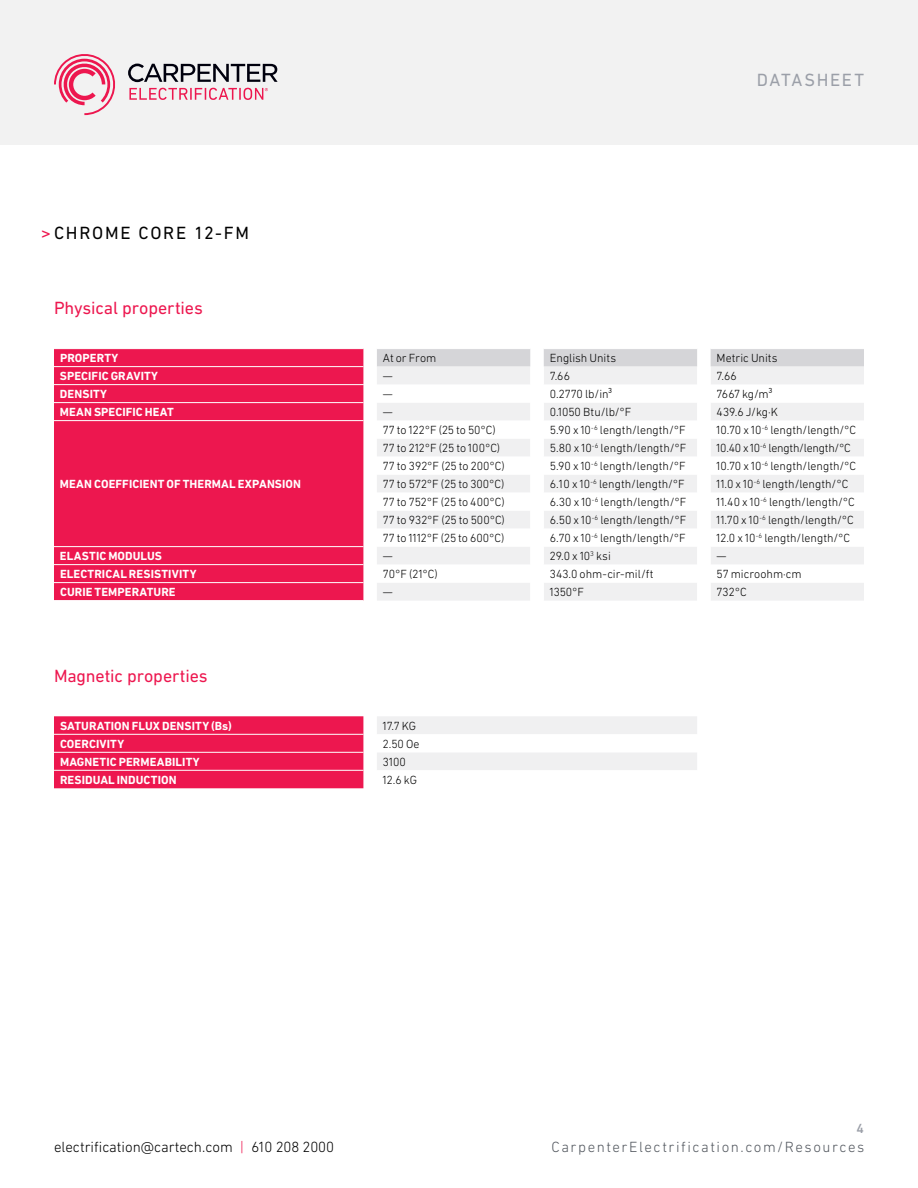
<style>
.page{position:relative;width:918px;height:1188px;background:#fff}
.page>*{position:absolute;margin:0;border:0;box-sizing:border-box;transform-origin:0 0}
.t1{font:18px "DIN Next LT Pro";letter-spacing:-.005em;color:#ed174f}
.t2{font:18px "DIN Next LT Pro";letter-spacing:.095em;color:#000}
.t3{font:18px "DIN Next LT Pro";letter-spacing:.09em;color:#9b9fa8}
.t4{font:300 15px "DIN Next LT Pro";color:#000}
.t5{font:300 15px "DIN Next LT Pro";letter-spacing:.1em;color:#53585f}
.t6{font:500 13.5px "DIN Next LT Pro";color:#9b9fa8}
.t7{font:300 12px "DIN Next LT Pro";color:#000}
.t8{font:700 12px "DIN Next LT Pro";letter-spacing:.005em;color:#fff}
.t9{font:300 12px "DIN Next LT Pro";letter-spacing:-.02em;color:#000}
.s1{color:#ed174f}
</style>
<div class="page">
<div style="left:0;top:0;width:918px;height:145px;background:#f2f2f2"></div>
<svg style="left:54px;top:54px;width:61px;height:61px"></svg>
<svg style="left:128px;top:64px;width:150px;height:18px"></svg>
<svg style="left:129px;top:88px;width:139px;height:12px"></svg>
<div style="left:54px;top:349px;width:309px;height:251px;background:#ed174f"></div>
<hr style="left:54px;top:384px;width:309px;height:1px;background:#fff">
<hr style="left:54px;top:402px;width:309px;height:1px;background:#fff">
<hr style="left:54px;top:420px;width:309px;height:1px;background:#fff">
<hr style="left:54px;top:546px;width:309px;height:1px;background:#fff">
<hr style="left:54px;top:564px;width:309px;height:1px;background:#fff">
<hr style="left:54px;top:582px;width:309px;height:1px;background:#fff">
<hr style="left:54px;top:366px;width:309px;height:1px;background:#fff">
<svg style="left:363px;top:349px;width:501px;height:252px"></svg>
<div style="left:54px;top:716px;width:309px;height:72px;background:#ed174f"></div>
<svg style="left:377px;top:716px;width:320px;height:54px"></svg>
<hr style="left:54px;top:734px;width:309px;height:1px;background:#fff">
<hr style="left:54px;top:752px;width:309px;height:1px;background:#fff">
<hr style="left:54px;top:770px;width:309px;height:1px;background:#fff">
<h1 class="t2" style="left:41px;top:222px;width:209px"><span class="s1">&gt;</span>CHROME CORE 12-FM</h1>
<h1 class="t3" style="left:757px;top:69px;width:109px">DATASHEET</h1>
<h1 class="t1" style="left:54px;top:297px;width:150px">Physical properties</h1>
<p class="t8" style="left:60px;top:351px;width:60px">PROPERTY</p>
<p class="t7" style="left:383px;top:351px;width:55px">At or From</p>
<p class="t7" style="left:550px;top:351px;width:68px">English Units</p>
<p class="t7" style="left:717px;top:351px;width:63px">Metric Units</p>
<p class="t8" style="left:60px;top:369px;width:100px">SPECIFIC GRAVITY</p>
<p class="t7" style="left:383px;top:369px;width:11px">—</p>
<p class="t7" style="left:550px;top:369px;width:22px">7.66</p>
<p class="t7" style="left:717px;top:369px;width:22px">7.66</p>
<p class="t8" style="left:60px;top:387px;width:49px">DENSITY</p>
<p class="t7" style="left:383px;top:387px;width:11px">—</p>
<p class="t7" style="left:550px;top:387px;width:64px">0.2770 lb/in³</p>
<p class="t7" style="left:717px;top:387px;width:57px">7667 kg/m³</p>
<p class="t8" style="left:60px;top:405px;width:115px">MEAN SPECIFIC HEAT</p>
<p class="t7" style="left:383px;top:405px;width:11px">—</p>
<p class="t7" style="left:550px;top:405px;width:83px">0.1050 Btu/lb/°F</p>
<p class="t7" style="left:717px;top:405px;width:63px">439.6 J/kg·K</p>
<p class="t8" style="left:60px;top:477px;width:243px">MEAN COEFFICIENT OF THERMAL EXPANSION</p>
<p class="t7" style="left:383px;top:423px;width:114px">77 to 122°F (25 to 50°C)</p>
<p class="t7" style="left:550px;top:423px;width:137px">5.90 x 10<sup>-6</sup> length/length/°F</p>
<p class="t7" style="left:717px;top:423px;width:141px">10.70 x 10<sup>-6</sup> length/length/°C</p>
<p class="t7" style="left:383px;top:441px;width:119px">77 to 212°F (25 to 100°C)</p>
<p class="t7" style="left:550px;top:441px;width:138px">5.80 x 10<sup>-6</sup> length/length/°F</p>
<p class="t9" style="left:717px;top:441px;width:136px">10.40 x 10<sup>-6</sup> length/length/°C</p>
<p class="t7" style="left:383px;top:459px;width:123px">77 to 392°F (25 to 200°C)</p>
<p class="t7" style="left:550px;top:459px;width:137px">5.90 x 10<sup>-6</sup> length/length/°F</p>
<p class="t7" style="left:717px;top:459px;width:141px">10.70 x 10<sup>-6</sup> length/length/°C</p>
<p class="t7" style="left:383px;top:477px;width:123px">77 to 572°F (25 to 300°C)</p>
<p class="t7" style="left:550px;top:477px;width:137px">6.10 x 10<sup>-6</sup> length/length/°F</p>
<p class="t7" style="left:717px;top:477px;width:133px">11.0 x 10<sup>-6</sup> length/length/°C</p>
<p class="t7" style="left:383px;top:495px;width:123px">77 to 752°F (25 to 400°C)</p>
<p class="t7" style="left:550px;top:495px;width:138px">6.30 x 10<sup>-6</sup> length/length/°F</p>
<p class="t7" style="left:717px;top:495px;width:140px">11.40 x 10<sup>-6</sup> length/length/°C</p>
<p class="t7" style="left:383px;top:513px;width:124px">77 to 932°F (25 to 500°C)</p>
<p class="t7" style="left:550px;top:513px;width:138px">6.50 x 10<sup>-6</sup> length/length/°F</p>
<p class="t7" style="left:717px;top:513px;width:139px">11.70 x 10<sup>-6</sup> length/length/°C</p>
<p class="t7" style="left:383px;top:531px;width:123px">77 to 1112°F (25 to 600°C)</p>
<p class="t7" style="left:550px;top:531px;width:138px">6.70 x 10<sup>-6</sup> length/length/°F</p>
<p class="t7" style="left:717px;top:531px;width:135px">12.0 x 10<sup>-6</sup> length/length/°C</p>
<p class="t8" style="left:60px;top:549px;width:104px">ELASTIC MODULUS</p>
<p class="t7" style="left:383px;top:549px;width:11px">—</p>
<p class="t7" style="left:550px;top:549px;width:63px">29.0 x 10<sup>3</sup> ksi</p>
<p class="t7" style="left:717px;top:549px;width:11px">—</p>
<p class="t8" style="left:60px;top:567px;width:138px">ELECTRICAL RESISTIVITY</p>
<p class="t7" style="left:383px;top:567px;width:56px">70°F (21°C)</p>
<p class="t7" style="left:550px;top:567px;width:105px">343.0 ohm-cir-mil/ft</p>
<p class="t7" style="left:717px;top:567px;width:87px">57 microohm·cm</p>
<p class="t8" style="left:60px;top:585px;width:117px">CURIE TEMPERATURE</p>
<p class="t7" style="left:383px;top:585px;width:11px">—</p>
<p class="t7" style="left:550px;top:585px;width:36px">1350°F</p>
<p class="t7" style="left:717px;top:585px;width:32px">732°C</p>
<h1 class="t1" style="left:54px;top:665px;width:155px">Magnetic properties</h1>
<p class="t8" style="left:60px;top:719px;width:173px">SATURATION FLUX DENSITY (Bs)</p>
<p class="t7" style="left:383px;top:719px;width:35px">17.7 KG</p>
<p class="t8" style="left:60px;top:737px;width:66px">COERCIVITY</p>
<p class="t7" style="left:383px;top:737px;width:38px">2.50 Oe</p>
<p class="t8" style="left:60px;top:755px;width:141px">MAGNETIC PERMEABILITY</p>
<p class="t7" style="left:383px;top:755px;width:25px">3100</p>
<p class="t8" style="left:60px;top:773px;width:118px">RESIDUAL INDUCTION</p>
<p class="t7" style="left:383px;top:773px;width:36px">12.6 kG</p>
<p class="t6" style="left:857px;top:1121px;width:9px">4</p>
<p class="t4" style="left:54px;top:1138px;width:282px">electrification@cartech.com <span class="s1">|</span> 610 208 2000</p>
<p class="t5" style="left:551px;top:1138px;width:315px">CarpenterElectrification.com/Resources</p>
</div>
